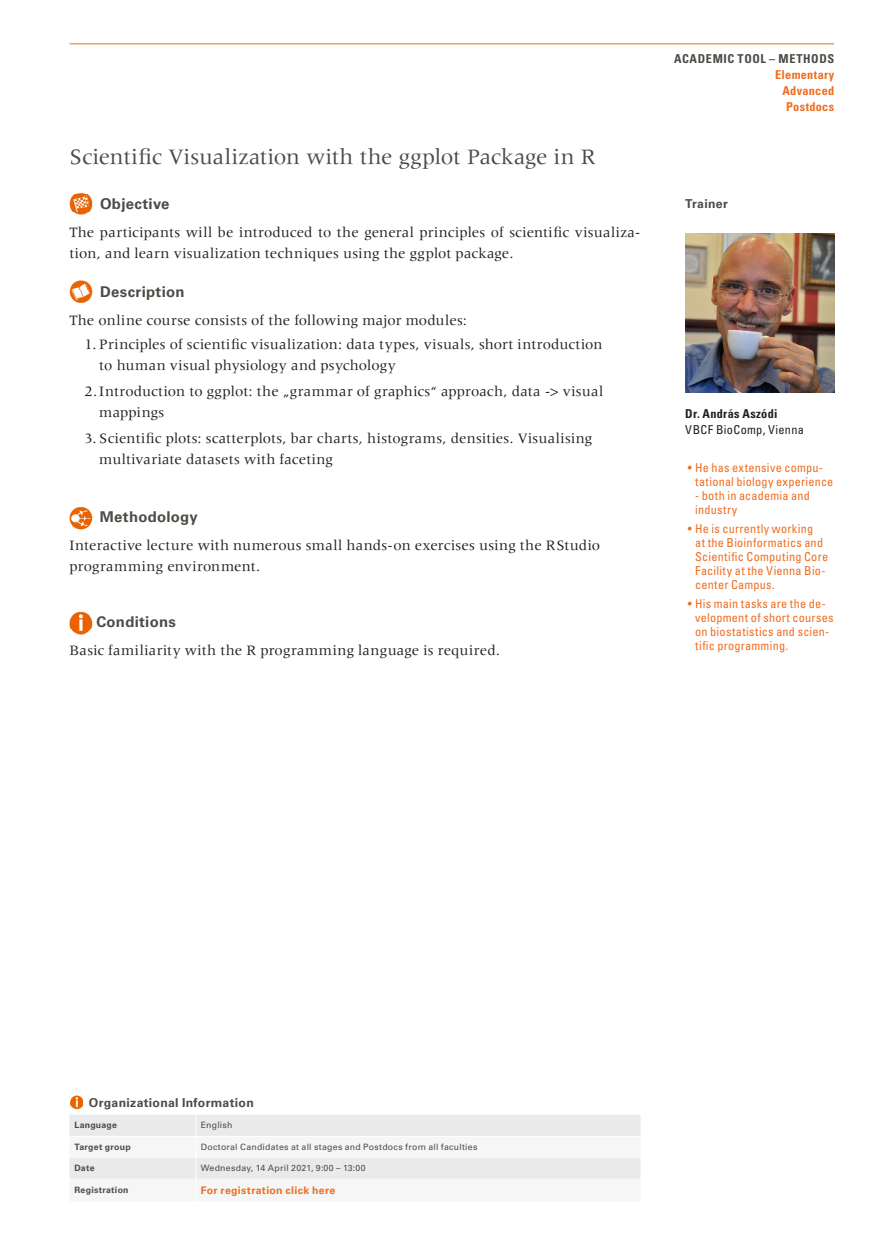
<style>
.page{position:relative;width:869px;height:1241px;background:#fff}
.page>*{position:absolute;margin:0;border:0;box-sizing:border-box;transform-origin:0 0}
.Kurse{font:22.75px "Meridien LT Std";color:#4c4b46}
.Mengentext{font:14.88px/21px "Meridien LT Std";letter-spacing:.015em;color:#231f20}
.Mengentext-2{font:700 14.88px "Univers LT Std";letter-spacing:.02em;color:#4c4b46}
.Objective_Descriptio{font:700 14.88px "Univers LT Std";letter-spacing:.02em;color:#4c4b46}
.t1{font:condensed 12.25px/14px "Univers LT Std";letter-spacing:.02em;color:#ef6d20}
.Trainer_Name{font:condensed 12.25px/15.8px "Univers LT Std";letter-spacing:.025em;color:#231f20}
.Kopf_links_Einstufun{font:700 condensed 12.25px "Univers LT Std";letter-spacing:.025em;color:#ef6d20}
.Tabelle_Headline{font:700 12.25px "Univers LT Std";letter-spacing:.025em;color:#4c4b46}
.Kopf_links_Einstufun-2{font:700 condensed 12.25px "Univers LT Std";letter-spacing:.05em;color:#4c4b46}
.Headlines__Trainer{font:700 12.25px "Univers LT Std";letter-spacing:.025em;color:#4c4b46}
.Tabelle_Mengentext{font:700 10.5px "Univers LT Std";letter-spacing:.03em;color:#ef6d20}
.Tabelle_Mengentext-2{font:8.75px "Univers LT Std";letter-spacing:.03em;color:#4c4b46}
.Tabelle_Bold{font:700 8.75px "Univers LT Std";letter-spacing:.03em;color:#4c4b46}
.s1{font-weight:700}
</style>
<div class="page">
<hr style="left:69px;top:43px;width:764px;height:1px;background:#ef6d20">
<img style="left:685px;top:234px;width:148px;height:158px">
<img style="left:70px;top:1095px;width:13px;height:13px">
<svg style="left:69px;top:1115px;width:571px;height:64px"></svg>
<hr style="left:69px;top:1135px;width:127px;height:1px;background:#fff">
<img style="left:69px;top:192px;width:24px;height:23px">
<img style="left:69px;top:280px;width:24px;height:23px">
<img style="left:69px;top:507px;width:23px;height:22px">
<img style="left:69px;top:611px;width:24px;height:23px">
<p class="Kurse" style="left:69px;top:144px;width:528px">Scientific Visualization with the ggplot Package in R</p>
<p class="Objective_Descriptio" style="left:100px;top:195px;width:71px">Objective</p>
<p class="Mengentext" style="left:69px;top:222px;width:572px">The participants will be introduced to the general principles of scientific visualiza&shy;tion, and learn visualization techniques using the ggplot package.</p>
<p class="Objective_Descriptio" style="left:100px;top:283px;width:86px">Description</p>
<p class="Mengentext" style="left:69px;top:310px;width:399px">The online course consists of the following major modules:</p>
<p class="Mengentext" style="left:99px;top:333px;width:504px;text-indent:-15px">1. Principles of scientific visualization: data types, visuals, short introduction to human visual physiology and psychology</p>
<p class="Mengentext" style="left:99px;top:380px;width:505px;text-indent:-15px">2.Introduction to ggplot: the „grammar of graphics“ approach, data -&gt; visual mappings</p>
<p class="Mengentext" style="left:99px;top:427px;width:494px;text-indent:-15px">3. Scientific plots: scatterplots, bar charts, histograms, densities. Visualising multivariate datasets with faceting</p>
<p class="Mengentext-2" style="left:100px;top:508px;width:99px">Methodology</p>
<p class="Mengentext" style="left:69px;top:534px;width:532px">Interactive lecture with numerous small hands-on exercises using the RStudio</p>
<p class="Mengentext" style="left:69px;top:555px;width:192px">programming environment.</p>
<p class="Mengentext-2" style="left:96px;top:613px;width:81px">Conditions</p>
<p class="Mengentext" style="left:69px;top:639px;width:432px">Basic familiarity with the R programming language is required.</p>
<p class="Kopf_links_Einstufun-2" style="left:673px;top:52px;width:161px">ACADEMIC TOOL – METHODS</p>
<p class="Kopf_links_Einstufun" style="left:774px;top:67px;width:60px">Elementary</p>
<p class="Kopf_links_Einstufun" style="left:782px;top:83px;width:53px">Advanced</p>
<p class="Kopf_links_Einstufun" style="left:785px;top:99px;width:50px">Postdocs</p>
<p class="Headlines__Trainer" style="left:685px;top:197px;width:44px">Trainer</p>
<p class="Trainer_Name" style="left:685px;top:405px;width:120px"><span class="s1">Dr. András Aszódi<br></span>VBCF BioComp, Vienna</p>
<p class="t1" style="left:694px;top:460px;width:140px;text-indent:-7px">• He has extensive compu&shy;tational biology experience</p>
<p class="t1" style="left:694px;top:488px;width:116px">- both in academia and industry</p>
<p class="t1" style="left:694px;top:521px;width:134px;text-indent:-7px">• He is currently working<br>at the Bioinformatics and<br>Scientific Computing Core<br>Facility at the Vienna Bio&shy;center Campus.</p>
<p class="t1" style="left:694px;top:596px;width:140px;text-indent:-7px">• His main tasks are the de&shy;velopment of short courses on biostatistics and scien&shy;tific programming.</p>
<p class="Tabelle_Headline" style="left:89px;top:1095px;width:166px">Organizational Information</p>
<p class="Tabelle_Bold" style="left:74px;top:1120px;width:44px">Language</p>
<p class="Tabelle_Mengentext-2" style="left:201px;top:1119px;width:33px">English</p>
<p class="Tabelle_Bold" style="left:74px;top:1141px;width:58px">Target group</p>
<p class="Tabelle_Mengentext-2" style="left:201px;top:1141px;width:278px">Doctoral Candidates at all stages and Postdocs from all faculties</p>
<p class="Tabelle_Bold" style="left:74px;top:1162px;width:22px">Date</p>
<p class="Tabelle_Mengentext-2" style="left:201px;top:1162px;width:166px">Wednesday, 14 April 2021, 9:00 – 13:00</p>
<p class="Tabelle_Bold" style="left:74px;top:1184px;width:56px">Registration</p>
<p class="Tabelle_Mengentext" style="left:201px;top:1183px;width:136px">For registration click here</p>
</div>
